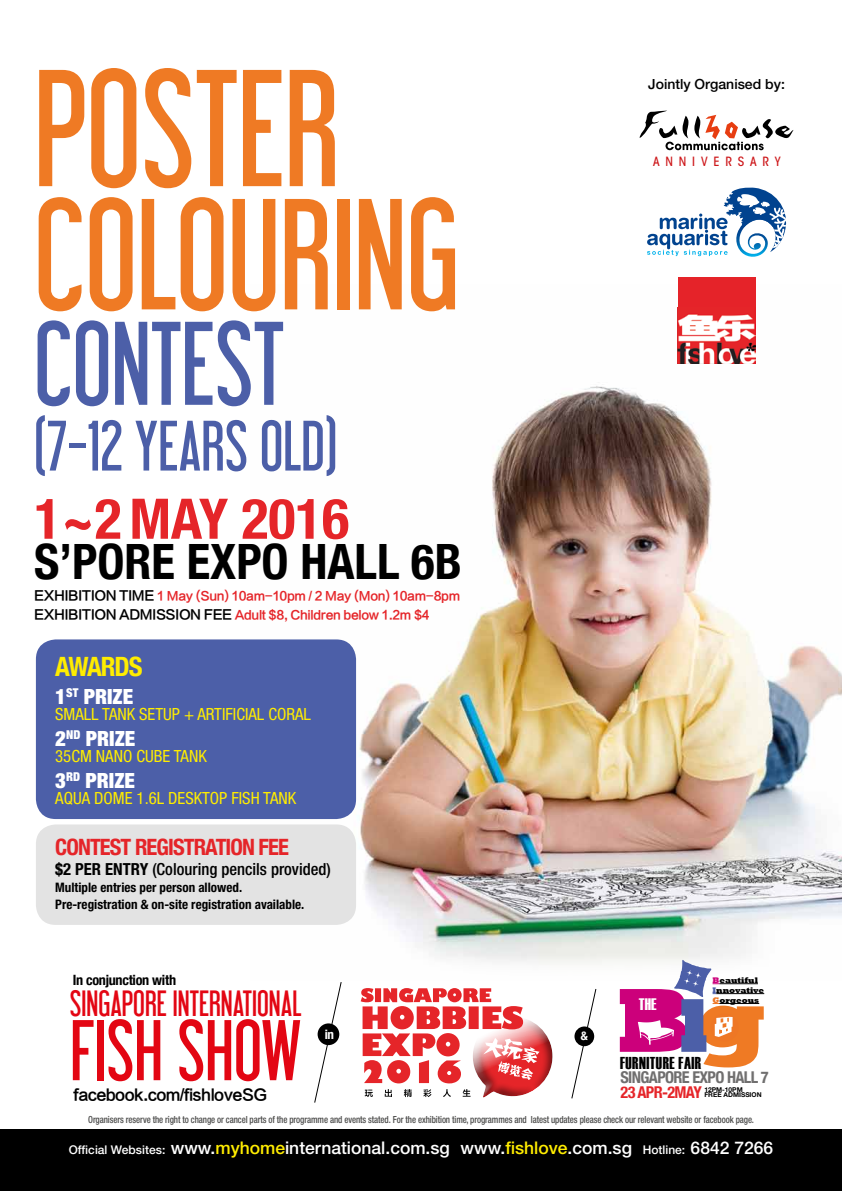
<style>
.page{position:relative;width:842px;height:1191px;background:#fff}
.page>*{position:absolute;margin:0;border:0;box-sizing:border-box;transform-origin:0 0}
.t1{font:148.4px "Libel Suit";color:#ef7a24}
.t2{font:141px "Libel Suit";color:#ef7a24}
.t3{font:106px "Libel Suit";color:#4c5fa8}
.t4{font:76.8px "Libel Suit";color:#e30613}
.t5{font:63.6px "Libel Suit";color:#4c5fa8}
.t6{font:700 condensed 56px "Helvetica Neue";color:#e52529}
.t7{font:700 condensed 48.7px "Helvetica Neue";color:#000}
.t8{font:32px "Libel Suit";color:#e30613}
.t9{font:700 condensed 26.6px "Helvetica Neue";letter-spacing:-.05em;color:#ffed00}
.t10{font:700 condensed 22.5px "Helvetica Neue";letter-spacing:-.04em;color:#e52529}
.t11{font:900 condensed 21px "Helvetica Neue";color:#fff}
.t12{font:500 17.5px "Helvetica Neue";color:#fff}
.t13{font:17.2px "Haettenschweiler";letter-spacing:.03em;color:#000;scale:.93 1}
.t14{font:condensed 16.8px "Helvetica Neue";color:#ffed00}
.t15{font:500 condensed 16.7px "Helvetica Neue";color:#000}
.t16{font:16.6px "Haettenschweiler";color:#fff}
.t17{font:700 condensed 16.3px "Helvetica Neue";letter-spacing:-.04em;color:#706f6f}
.t18{font:700 condensed 16.3px "Helvetica Neue";letter-spacing:-.04em;color:#e52529}
.t19{font:15.3px "FZLTZCHK GBK1 0";letter-spacing:-.04em;color:#000}
.t20{font:700 condensed 14.2px "Helvetica Neue";letter-spacing:-.02em;color:#000}
.t21{font:500 14px "Helvetica Neue";color:#000}
.t22{font:700 condensed 13.1px/17.1px "Helvetica Neue";color:#000}
.t23{font:700 condensed 13px "Helvetica Neue";color:#fff}
.t24{font:12.7px "ITC Avant Garde MM 455 450";letter-spacing:.46em;color:#cd171a}
.t25{font:11.9px/18.8px "FZLTZCHK GBK1 0";letter-spacing:-.03em;color:#e52529}
.t26{font:700 condensed 11.9px "Helvetica Neue";color:#fff}
.t27{font:500 condensed 9.8px "Helvetica Neue";letter-spacing:-.01em;color:#4a4a49;scale:.9 1}
.t28{font:800 8.2px/9.9px "Rockwell";color:#000}
.t29{font:700 6.6px/5.8px "Helvetica Neue";color:#000}
.s1{font-size:12.9px;color:#000}
.s2{font-weight:700}
.s3{color:#cc007b}
.s4{color:#4c5fa8}
.s5{color:#ee7725}
.s6{font-size:12px}
.s7{color:#ffed00}
</style>
<div class="page">
<img style="left:341px;top:285px;width:501px;height:679px">
<div style="left:36px;top:824px;width:320px;height:101px;background:#e3e3e3;border-radius:20px"></div>
<div style="left:0;top:1129px;width:842px;height:62px;background:#000"></div>
<svg style="left:314px;top:982px;width:28px;height:121px"></svg>
<div style="left:318px;top:1023px;width:21px;height:22px;background:#000;border-radius:50%"></div>
<svg style="left:571px;top:989px;width:25px;height:109px"></svg>
<div style="left:574px;top:1026px;width:20px;height:20px;background:#000;border-radius:50%"></div>
<svg style="left:361px;top:988px;width:192px;height:110px"></svg>
<svg style="left:620px;top:959px;width:144px;height:108px"></svg>
<div style="left:678px;top:277px;width:77px;height:77px;background:#e52329"></div>
<img style="left:678px;top:314px;width:77px;height:50px">
<svg style="left:640px;top:111px;width:153px;height:39px"></svg>
<svg style="left:647px;top:188px;width:139px;height:69px"></svg>
<div style="left:36px;top:639px;width:320px;height:180px;background:#4c5fa8;border-radius:20px"></div>
<h1 class="t1" style="left:34px;top:40px;width:307px">POSTER</h1>
<h2 class="t2" style="left:34px;top:170px;width:427px">COLOURING</h2>
<h3 class="t3" style="left:34px;top:300px;width:251px">CONTEST</h3>
<h3 class="t5" style="left:34px;top:408px;width:304px">(7-12 YEARS OLD)</h3>
<h3 class="t6" style="left:34px;top:472px;width:316px">1~2MAY 2016</h3>
<h3 class="t7" style="left:34px;top:521px;width:429px">S’PORE EXPO HALL 6B</h3>
<p class="t25" style="left:34px;top:586px;width:427px"><span class="s1">Exhibition Time</span> 1 May (Sun) 10am-10pm / 2 May (Mon) 10am-8pm<br><span class="s1">Exhibition Admission Fee</span> Adult $8, Children below 1.2m $4</p>
<h3 class="t9" style="left:55px;top:644px;width:89px">AWARDS</h3>
<h3 class="t11" style="left:55px;top:683px;width:80px">1<sup>ST</sup> PRIZE</h3>
<h3 class="t14" style="left:55px;top:704px;width:257px">SMALL TANK SETUP + ARTIFICIAL CORAL</h3>
<h3 class="t11" style="left:55px;top:726px;width:82px">2<sup>ND</sup> PRIZE</h3>
<h3 class="t14" style="left:55px;top:746px;width:153px">35CM NANO CUBE TANK</h3>
<h3 class="t11" style="left:55px;top:767px;width:81px">3<sup>RD</sup> PRIZE</h3>
<h3 class="t14" style="left:55px;top:788px;width:242px">AQUA DOME 1.6L DESKTOP FISH TANK</h3>
<h3 class="t10" style="left:55px;top:828px;width:235px">CONTEST REGISTRATION FEE</h3>
<h3 class="t15" style="left:55px;top:858px;width:277px"><span class="s2">$2 Per Entry</span> (Colouring pencils provided)</h3>
<h3 class="t22" style="left:55px;top:878px;width:251px">Multiple entries per person allowed.<br>Pre-registration &amp; on-site registration available.</h3>
<h3 class="t20" style="left:73px;top:968px;width:105px">IN CONJUNCTION WITH</h3>
<h3 class="t8" style="left:70px;top:984px;width:64px">SINGAPORE</h3>
<h3 class="t8" style="left:173px;top:984px;width:11px">INTERN</h3>
<h3 class="t8" style="left:233px;top:984px;width:69px">ATIONAL</h3>
<h3 class="t4" style="left:70px;top:1004px;width:232px">FISHSHOW</h3>
<h3 class="t19" style="left:73px;top:1086px;width:195px">facebook.com/fishloveSG</h3>
<h3 class="t23" style="left:325px;top:1023px;width:11px">IN</h3>
<h3 class="t21" style="left:648px;top:75px;width:138px">Jointly Organised by:</h3>
<p class="t24" style="left:653px;top:154px;width:129px">ANNIVERSARY</p>
<p class="t26" style="left:581px;top:1026px;width:9px">&amp;</p>
<h3 class="t16" style="left:639px;top:992px;width:19px">THE</h3>
<p class="t28" style="left:712px;top:975px;width:53px"><span class="s3">b</span>eautiful<br><span class="s4">I</span>nnovative <span class="s5">g</span>orgeous</p>
<h3 class="t13" style="left:620px;top:1051px;width:89px">FURNITURE FAIR</h3>
<h3 class="t17" style="left:620px;top:1064px;width:16px">SINGA</h3>
<h3 class="t17" style="left:657px;top:1064px;width:113px">PORE EXPO HALL 7</h3>
<h3 class="t18" style="left:620px;top:1078px;width:83px">23 APR-2MAY</h3>
<p class="t29" style="left:704px;top:1086px;width:59px">12PM-10PM<br>FREE ADMISSION</p>
<p class="t27" style="left:88px;top:1113px;width:741px">Organisers reserve the right to change or cancel parts of the programme and events stated. For the exhibition time, programmes and latest updates please check our relevant website or facebook page.</p>
<h3 class="t12" style="left:69px;top:1137px;width:706px"><span class="s6">Official Websites:</span> www.<span class="s7">myhome</span>international.com.sg www.<span class="s7">fishlove</span>.com.sg <span class="s6">Hotline:</span> 6842 7266</h3>
</div>
